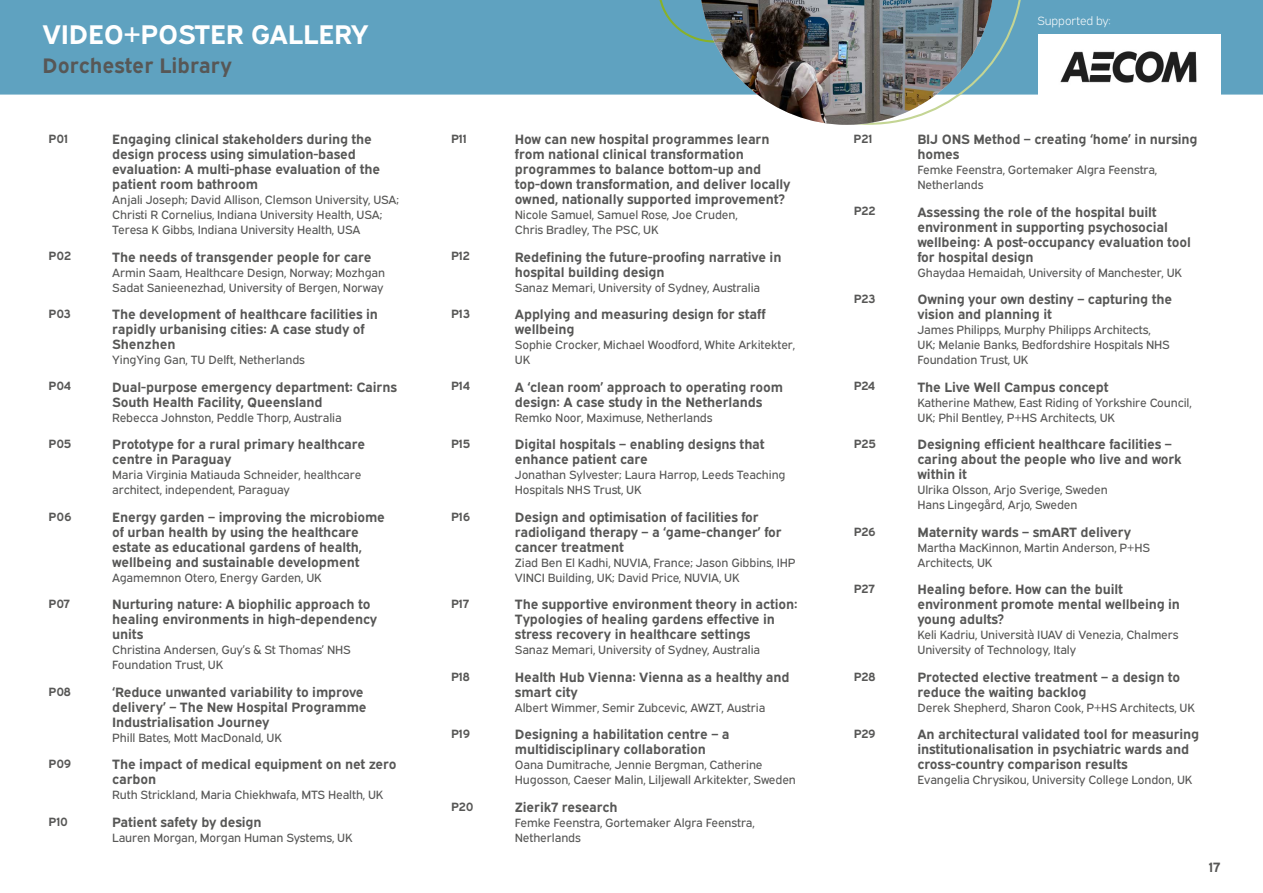
<style>
.page{position:relative;width:1263px;height:893px;background:#fff}
.page>*{position:absolute;margin:0;border:0;box-sizing:border-box;transform-origin:0 0}
.t1{font:700 27px "Expressway Rg";letter-spacing:-.01em;color:#fff}
.t2{font:700 21px "Expressway Rg";color:#575756}
.t3{font:700 13.5px/15px "Expressway Rg";letter-spacing:-.01em;color:#575756}
.t4{font:12px/15px "Expressway Rg";letter-spacing:-.01em;color:#575756}
.t5{font:700 12px "Expressway Rg";letter-spacing:-.01em;color:#575756}
.t6{font:12px "Expressway Lt";letter-spacing:-.01em;color:#fff}
</style>
<div class="page">
<div style="left:0;top:0;width:1263px;height:95px;background:#5fa2c0"></div>
<div style="left:1037px;top:34px;width:183px;height:71px;background:#fff"></div>
<img style="left:1060px;top:51px;width:137px;height:32px">
<div style="left:658px;top:0;width:365px;height:95px;background:#5fa2c0"></div>
<img style="left:701px;top:0;width:291px;height:125px">
<h1 class="t1" style="left:43px;top:13px;width:328px">VIDEO+POSTER GALLERY</h1>
<h2 class="t2" style="left:43px;top:49px;width:191px">Dorchester Library</h2>
<p class="t5" style="left:49px;top:129px;width:21px">P01</p>
<p class="t3" style="left:112px;top:130px;width:269px">Engaging clinical stakeholders during the design process using simulation-based evaluation: A multi-phase evaluation of the patient room bathroom</p>
<p class="t4" style="left:112px;top:191px;width:288px">Anjali Joseph; David Allison, Clemson University, USA;<br>Christi R Cornelius, Indiana University Health, USA;<br>Teresa K Gibbs, Indiana University Health, USA</p>
<p class="t5" style="left:49px;top:247px;width:24px">P02</p>
<p class="t3" style="left:112px;top:248px;width:261px">The needs of transgender people for care</p>
<p class="t4" style="left:112px;top:264px;width:274px">Armin Saam, Healthcare Design, Norway; Mozhgan<br>Sadat Sanieenezhad, University of Bergen, Norway</p>
<p class="t5" style="left:49px;top:304px;width:24px">P03</p>
<p class="t3" style="left:112px;top:305px;width:267px">The development of healthcare facilities in rapidly urbanising cities: A case study of<br>Shenzhen</p>
<p class="t4" style="left:112px;top:351px;width:194px">YingYing Gan, TU Delft, Netherlands</p>
<p class="t5" style="left:49px;top:377px;width:24px">P04</p>
<p class="t3" style="left:112px;top:378px;width:286px">Dual-purpose emergency department: Cairns<br>South Health Facility, Queensland</p>
<p class="t4" style="left:112px;top:409px;width:231px">Rebecca Johnston, Peddle Thorp, Australia</p>
<p class="t5" style="left:49px;top:434px;width:25px">P05</p>
<p class="t3" style="left:112px;top:435px;width:255px">Prototype for a rural primary healthcare centre in Paraguay</p>
<p class="t4" style="left:112px;top:466px;width:251px">Maria Virginia Matiauda Schneider, healthcare architect, independent, Paraguay</p>
<p class="t5" style="left:49px;top:507px;width:25px">P06</p>
<p class="t3" style="left:112px;top:508px;width:274px">Energy garden – improving the microbiome of urban health by using the healthcare estate as educational gardens of health, wellbeing and sustainable development</p>
<p class="t4" style="left:112px;top:569px;width:211px">Agamemnon Otero, Energy Garden, UK</p>
<p class="t5" style="left:49px;top:594px;width:23px">P07</p>
<p class="t3" style="left:112px;top:595px;width:267px">Nurturing nature: A biophilic approach to healing environments in high-dependency units</p>
<p class="t4" style="left:112px;top:641px;width:240px">Christina Andersen, Guy’s &amp; St Thomas’ NHS<br>Foundation Trust, UK</p>
<p class="t5" style="left:49px;top:682px;width:24px">P08</p>
<p class="t3" style="left:112px;top:683px;width:256px">‘Reduce unwanted variability to improve delivery’ – The New Hospital Programme<br>Industrialisation Journey</p>
<p class="t4" style="left:112px;top:729px;width:171px">Phill Bates, Mott MacDonald, UK</p>
<p class="t5" style="left:49px;top:754px;width:24px">P09</p>
<p class="t3" style="left:112px;top:756px;width:286px">The impact of medical equipment on net zero carbon</p>
<p class="t4" style="left:112px;top:786px;width:273px">Ruth Strickland, Maria Chiekhwafa, MTS Health, UK</p>
<p class="t5" style="left:49px;top:812px;width:21px">P10</p>
<p class="t3" style="left:112px;top:813px;width:151px">Patient safety by design</p>
<p class="t4" style="left:112px;top:829px;width:242px">Lauren Morgan, Morgan Human Systems, UK</p>
<p class="t5" style="left:451px;top:129px;width:17px">P11</p>
<p class="t3" style="left:515px;top:130px;width:277px">How can new hospital programmes learn from national clinical transformation programmes to balance bottom-up and top-down transformation, and deliver locally owned, nationally supported improvement?</p>
<p class="t4" style="left:515px;top:206px;width:224px">Nicole Samuel, Samuel Rose, Joe Cruden,<br>Chris Bradley, The PSC, UK</p>
<p class="t5" style="left:451px;top:247px;width:20px">P12</p>
<p class="t3" style="left:515px;top:248px;width:268px">Redefining the future-proofing narrative in hospital building design</p>
<p class="t4" style="left:515px;top:279px;width:247px">Sanaz Memari, University of Sydney, Australia</p>
<p class="t5" style="left:451px;top:304px;width:20px">P13</p>
<p class="t3" style="left:515px;top:305px;width:252px">Applying and measuring design for staff wellbeing</p>
<p class="t4" style="left:515px;top:336px;width:282px">Sophie Crocker, Michael Woodford, White Arkitekter,<br>UK</p>
<p class="t5" style="left:451px;top:377px;width:20px">P14</p>
<p class="t3" style="left:515px;top:378px;width:270px">A ‘clean room’ approach to operating room design: A case study in the Netherlands</p>
<p class="t4" style="left:515px;top:409px;width:199px">Remko Noor, Maximuse, Netherlands</p>
<p class="t5" style="left:451px;top:434px;width:21px">P15</p>
<p class="t3" style="left:515px;top:435px;width:251px">Digital hospitals – enabling designs that enhance patient care</p>
<p class="t4" style="left:515px;top:466px;width:272px">Jonathan Sylvester; Laura Harrop, Leeds Teaching<br>Hospitals NHS Trust, UK</p>
<p class="t5" style="left:451px;top:507px;width:21px">P16</p>
<p class="t3" style="left:515px;top:508px;width:268px">Design and optimisation of facilities for radioligand therapy – a ‘game-changer’ for cancer treatment</p>
<p class="t4" style="left:515px;top:554px;width:282px">Ziad Ben El Kadhi, NUVIA, France; Jason Gibbins, IHP<br>VINCI Building, UK; David Price, NUVIA, UK</p>
<p class="t5" style="left:451px;top:594px;width:20px">P17</p>
<p class="t3" style="left:515px;top:595px;width:284px">The supportive environment theory in action:<br>Typologies of healing gardens effective in stress recovery in healthcare settings</p>
<p class="t4" style="left:515px;top:641px;width:247px">Sanaz Memari, University of Sydney, Australia</p>
<p class="t5" style="left:451px;top:667px;width:20px">P18</p>
<p class="t3" style="left:515px;top:668px;width:276px">Health Hub Vienna: Vienna as a healthy and smart city</p>
<p class="t4" style="left:515px;top:699px;width:252px">Albert Wimmer, Semir Zubcevic, AWZT, Austria</p>
<p class="t5" style="left:451px;top:724px;width:21px">P19</p>
<p class="t3" style="left:515px;top:726px;width:216px">Designing a habilitation centre – a multidisciplinary collaboration</p>
<p class="t4" style="left:515px;top:756px;width:283px">Oana Dumitrache, Jennie Bergman, Catherine<br>Hugosson, Caeser Malin, Liljewall Arkitekter, Sweden</p>
<p class="t5" style="left:451px;top:797px;width:24px">P20</p>
<p class="t3" style="left:515px;top:798px;width:104px">Zierik7 research</p>
<p class="t4" style="left:515px;top:814px;width:241px">Femke Feenstra, Gortemaker Algra Feenstra,<br>Netherlands</p>
<p class="t6" style="left:1037px;top:12px;width:75px">Supported by:</p>
<p class="t5" style="left:854px;top:129px;width:20px">P21</p>
<p class="t3" style="left:917px;top:130px;width:282px">BIJ ONS Method – creating ‘home’ in nursing homes</p>
<p class="t4" style="left:917px;top:161px;width:241px">Femke Feenstra, Gortemaker Algra Feenstra,<br>Netherlands</p>
<p class="t5" style="left:854px;top:202px;width:23px">P22</p>
<p class="t3" style="left:917px;top:203px;width:275px">Assessing the role of the hospital built environment in supporting psychosocial wellbeing: A post-occupancy evaluation tool for hospital design</p>
<p class="t4" style="left:917px;top:264px;width:266px">Ghaydaa Hemaidah, University of Manchester, UK</p>
<p class="t5" style="left:854px;top:289px;width:23px">P23</p>
<p class="t3" style="left:917px;top:290px;width:256px">Owning your own destiny – capturing the vision and planning it</p>
<p class="t4" style="left:917px;top:321px;width:254px">James Philipps, Murphy Philipps Architects,<br>UK; Melanie Banks, Bedfordshire Hospitals NHS<br>Foundation Trust, UK</p>
<p class="t5" style="left:854px;top:377px;width:23px">P24</p>
<p class="t3" style="left:917px;top:378px;width:193px">The Live Well Campus concept</p>
<p class="t4" style="left:917px;top:394px;width:276px">Katherine Mathew, East Riding of Yorkshire Council,<br>UK; Phil Bentley, P+HS Architects, UK</p>
<p class="t5" style="left:854px;top:434px;width:24px">P25</p>
<p class="t3" style="left:917px;top:435px;width:266px">Designing efficient healthcare facilities – caring about the people who live and work within it</p>
<p class="t4" style="left:917px;top:481px;width:192px">Ulrika Olsson, Arjo Sverige, Sweden<br>Hans Lingegård, Arjo, Sweden</p>
<p class="t5" style="left:854px;top:522px;width:24px">P26</p>
<p class="t3" style="left:917px;top:523px;width:215px">Maternity wards – smART delivery</p>
<p class="t4" style="left:917px;top:539px;width:234px">Martha MacKinnon, Martin Anderson, P+HS<br>Architects, UK</p>
<p class="t5" style="left:854px;top:579px;width:23px">P27</p>
<p class="t3" style="left:917px;top:580px;width:264px">Healing before. How can the built environment promote mental wellbeing in young adults?</p>
<p class="t4" style="left:917px;top:626px;width:263px">Keli Kadriu, Università IUAV di Venezia, Chalmers<br>University of Technology, Italy</p>
<p class="t5" style="left:854px;top:667px;width:23px">P28</p>
<p class="t3" style="left:917px;top:668px;width:264px">Protected elective treatment – a design to reduce the waiting backlog</p>
<p class="t4" style="left:917px;top:699px;width:279px">Derek Shepherd, Sharon Cook, P+HS Architects, UK</p>
<p class="t5" style="left:854px;top:724px;width:24px">P29</p>
<p class="t3" style="left:917px;top:726px;width:283px">An architectural validated tool for measuring institutionalisation in psychiatric wards and cross-country comparison results</p>
<p class="t4" style="left:917px;top:771px;width:277px">Evangelia Chrysikou, University College London, UK</p>
<p class="t3" style="left:1209px;top:858px;width:13px">17</p>
</div>
